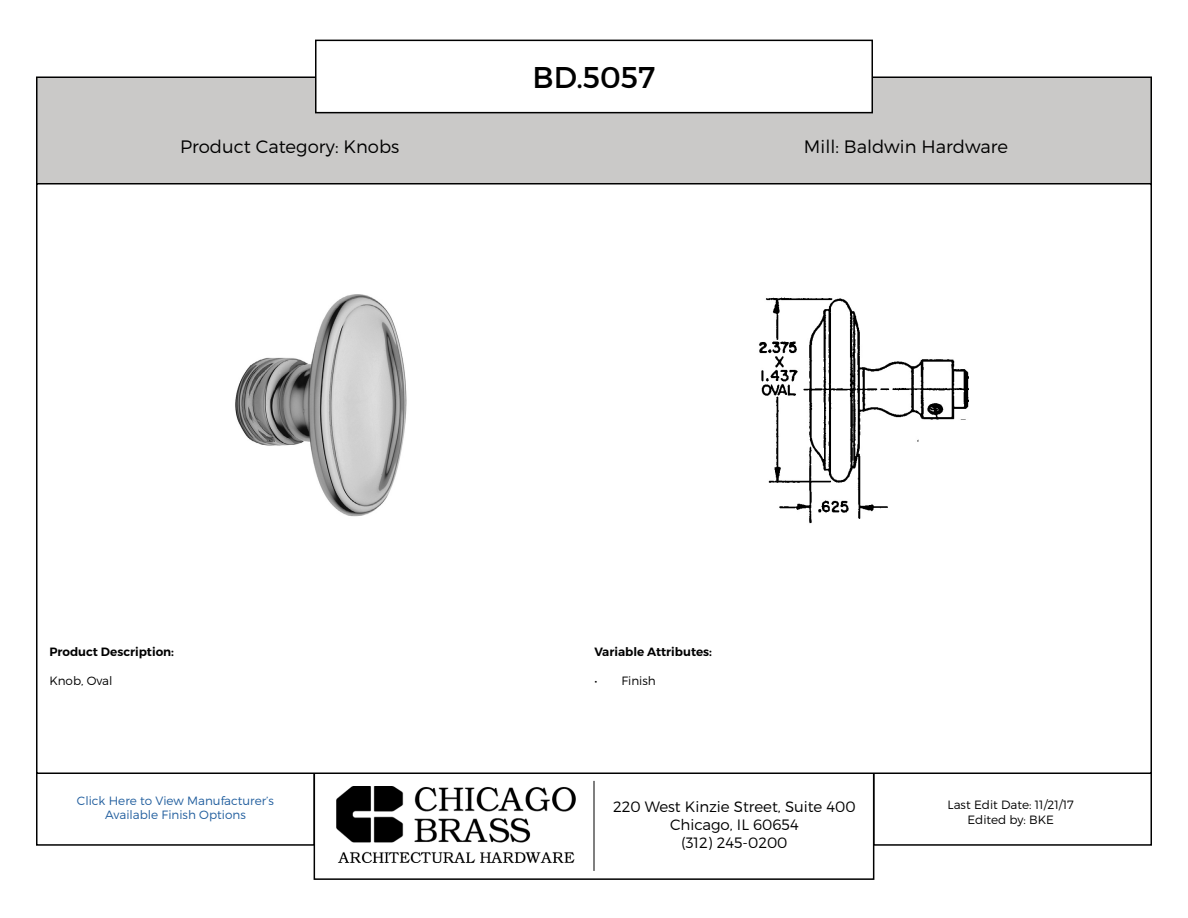
<style>
.page{position:relative;width:1188px;height:918px;background:#fff}
.page>*{position:absolute;margin:0;border:0;box-sizing:border-box;transform-origin:0 0}
.t1{font:30px "Montserrat";color:#000}
.t2{font:300 18px "Montserrat";color:#000}
.t3{font:300 15px/18px "Montserrat";color:#000;text-align:center}
.t4{font:300 12px/14.4px "Montserrat";color:#215e9e;text-align:center}
.t5{font:300 12px/14.4px "Montserrat";color:#000;text-align:center}
.t6{font:600 12px "Montserrat";color:#000}
</style>
<div class="page">
<div style="left:37px;top:77px;width:1114px;height:107px;background:#cac9c8"></div>
<div style="left:36px;top:76px;width:1116px;height:108px;border:2px solid #000"></div>
<div style="left:36px;top:772px;width:279px;height:74px;border:2px solid #000"></div>
<div style="left:873px;top:772px;width:279px;height:74px;border:2px solid #000"></div>
<div style="left:314px;top:772px;width:560px;height:108px;border:2px solid #000"></div>
<div style="left:316px;top:40px;width:556px;height:73px;background:#fff"></div>
<div style="left:315px;top:40px;width:558px;height:73px;border:2px solid #000"></div>
<hr style="left:594px;top:781px;width:1px;height:90px;background:#000">
<img style="left:337px;top:787px;width:238px;height:75px">
<img style="left:235px;top:294px;width:172px;height:223px">
<img style="left:759px;top:297px;width:209px;height:227px">
<h1 class="t1" style="left:533px;top:58px;width:124px">BD.5057</h1>
<p class="t2" style="left:180px;top:136px;width:221px">Product Category: Knobs</p>
<p class="t2" style="left:804px;top:136px;width:206px">Mill: Baldwin Hardware</p>
<p class="t6" style="left:49px;top:644px;width:126px">Product Description:</p>
<p class="t5" style="left:49px;top:673px;width:65px">Knob, Oval</p>
<p class="t6" style="left:594px;top:644px;width:119px">Variable Attributes:</p>
<p class="t5" style="left:594px;top:673px;width:63px">• Finish</p>
<p class="t4" style="left:77px;top:793px;width:199px">Click Here to View Manufacturer’s<br>Available Finish Options</p>
<p class="t3" style="left:613px;top:798px;width:244px">220 West Kinzie Street, Suite 400<br>Chicago, IL 60654<br>(312) 245-0200</p>
<p class="t5" style="left:948px;top:798px;width:128px">Last Edit Date: 11/21/17<br>Edited by: BKE</p>
</div>
